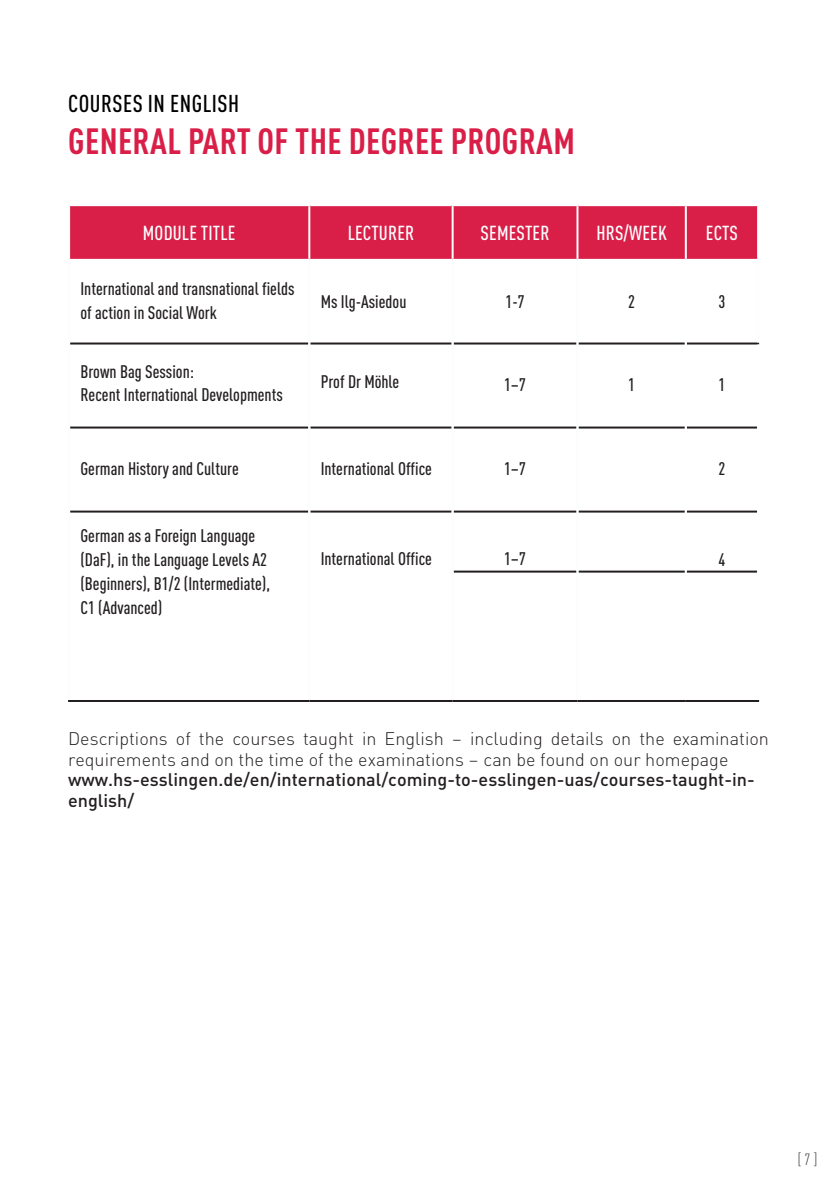
<style>
.page{position:relative;width:840px;height:1191px;background:#fff}
.page>*{position:absolute;margin:0;border:0;box-sizing:border-box;transform-origin:0 0}
.t1{font:700 condensed 36px "DIN Pro";letter-spacing:.01em;color:#d91e47}
.t2{font:500 condensed 24px "DIN Pro";letter-spacing:.02em;color:#000}
.t3{font:500 condensed 20px "DIN Pro";letter-spacing:.01em;color:#fbfdfe}
.t4{font:500 condensed 18px/24px "DIN Pro";color:#231f20}
.t5{font:300 18px/21px "DIN Pro";color:#231f20}
.t6{font:500 18px/21px "DIN Pro";color:#231f20}
.t7{font:300 condensed 16px "DIN Pro";color:#231f20}
</style>
<div class="page">
<div style="left:70px;top:206px;width:686px;height:53px;background:#d91e47"></div>
<svg style="left:70px;top:344px;width:686px;height:229px"></svg>
<hr style="left:70px;top:342px;width:238px;height:2px;background:#231f20">
<hr style="left:310px;top:342px;width:141px;height:2px;background:#231f20">
<hr style="left:453px;top:342px;width:123px;height:2px;background:#231f20">
<hr style="left:578px;top:342px;width:106px;height:2px;background:#231f20">
<hr style="left:686px;top:342px;width:72px;height:2px;background:#231f20">
<hr style="left:70px;top:426px;width:238px;height:2px;background:#231f20">
<hr style="left:310px;top:426px;width:141px;height:2px;background:#231f20">
<hr style="left:453px;top:426px;width:123px;height:2px;background:#231f20">
<hr style="left:578px;top:426px;width:106px;height:2px;background:#231f20">
<hr style="left:686px;top:426px;width:70px;height:2px;background:#231f20">
<hr style="left:70px;top:510px;width:238px;height:2px;background:#231f20">
<hr style="left:310px;top:510px;width:141px;height:2px;background:#231f20">
<hr style="left:453px;top:510px;width:123px;height:2px;background:#231f20">
<hr style="left:578px;top:510px;width:106px;height:2px;background:#231f20">
<hr style="left:686px;top:510px;width:70px;height:2px;background:#231f20">
<hr style="left:453px;top:570px;width:123px;height:2px;background:#231f20">
<hr style="left:578px;top:570px;width:106px;height:2px;background:#231f20">
<hr style="left:686px;top:570px;width:70px;height:2px;background:#231f20">
<hr style="left:68px;top:700px;width:241px;height:2px;background:#231f20">
<hr style="left:309px;top:700px;width:143px;height:2px;background:#231f20">
<hr style="left:452px;top:700px;width:125px;height:2px;background:#231f20">
<hr style="left:577px;top:700px;width:108px;height:2px;background:#231f20">
<hr style="left:685px;top:700px;width:73px;height:2px;background:#231f20">
<hr style="left:684px;top:206px;width:2px;height:53px;background:#fff">
<hr style="left:684px;top:343px;width:2px;height:84px;background:#fff">
<hr style="left:684px;top:427px;width:2px;height:84px;background:#fff">
<hr style="left:684px;top:511px;width:2px;height:60px;background:#fff">
<hr style="left:451px;top:204px;width:127px;height:2px;background:#fbfdfe">
<hr style="left:451px;top:206px;width:2px;height:53px;background:#fbfdfe">
<hr style="left:576px;top:206px;width:2px;height:53px;background:#fbfdfe">
<hr style="left:451px;top:261px;width:2px;height:82px;background:#fbfdfe">
<hr style="left:576px;top:261px;width:2px;height:82px;background:#fbfdfe">
<hr style="left:451px;top:343px;width:2px;height:84px;background:#fbfdfe">
<hr style="left:576px;top:343px;width:2px;height:84px;background:#fbfdfe">
<hr style="left:451px;top:427px;width:2px;height:84px;background:#fbfdfe">
<hr style="left:576px;top:427px;width:2px;height:84px;background:#fbfdfe">
<hr style="left:451px;top:511px;width:2px;height:60px;background:#fbfdfe">
<hr style="left:576px;top:511px;width:2px;height:60px;background:#fbfdfe">
<hr style="left:451px;top:571px;width:2px;height:129px;background:#fbfdfe">
<hr style="left:576px;top:571px;width:2px;height:129px;background:#fbfdfe">
<hr style="left:68px;top:204px;width:242px;height:2px;background:#fbfdfe">
<hr style="left:68px;top:206px;width:2px;height:53px;background:#fbfdfe">
<hr style="left:308px;top:206px;width:2px;height:53px;background:#fbfdfe">
<hr style="left:68px;top:261px;width:2px;height:82px;background:#fbfdfe">
<hr style="left:308px;top:261px;width:2px;height:82px;background:#fbfdfe">
<hr style="left:68px;top:343px;width:2px;height:84px;background:#fbfdfe">
<hr style="left:308px;top:343px;width:2px;height:84px;background:#fbfdfe">
<hr style="left:68px;top:427px;width:2px;height:84px;background:#fbfdfe">
<hr style="left:308px;top:427px;width:2px;height:84px;background:#fbfdfe">
<hr style="left:68px;top:511px;width:2px;height:60px;background:#fbfdfe">
<hr style="left:308px;top:511px;width:2px;height:60px;background:#fbfdfe">
<hr style="left:68px;top:571px;width:2px;height:129px;background:#fbfdfe">
<hr style="left:308px;top:571px;width:2px;height:129px;background:#fbfdfe">
<hr style="left:68px;top:259px;width:241px;height:2px;background:#fbfdfe">
<hr style="left:309px;top:259px;width:143px;height:2px;background:#fbfdfe">
<hr style="left:452px;top:259px;width:125px;height:2px;background:#fbfdfe">
<hr style="left:577px;top:259px;width:108px;height:2px;background:#fbfdfe">
<hr style="left:685px;top:259px;width:73px;height:2px;background:#fbfdfe">
<hr style="left:756px;top:261px;width:2px;height:81px;background:#fbfdfe">
<h2 class="t2" style="left:68px;top:86px;width:172px">COURSES IN ENGLISH</h2>
<h1 class="t1" style="left:68px;top:115px;width:508px">GENERAL PART OF THE DEGREE PROGRAM</h1>
<p class="t3" style="left:143px;top:219px;width:94px">MODULE TITLE</p>
<p class="t3" style="left:347px;top:219px;width:68px">LECTURER</p>
<p class="t3" style="left:480px;top:219px;width:70px">SEMESTER</p>
<p class="t3" style="left:596px;top:219px;width:72px">HRS/WEEK</p>
<p class="t3" style="left:705px;top:219px;width:34px">ECTS</p>
<p class="t4" style="left:80px;top:275px;width:215px">International and transnational fields of action in Social Work</p>
<p class="t4" style="left:320px;top:288px;width:87px">Ms Ilg-Asiedou</p>
<p class="t4" style="left:505px;top:288px;width:21px">1-7</p>
<p class="t4" style="left:628px;top:288px;width:8px">2</p>
<p class="t4" style="left:718px;top:288px;width:8px">3</p>
<p class="t4" style="left:80px;top:359px;width:204px;line-height:22.8px">Brown Bag Session:<br>Recent International Developments</p>
<p class="t4" style="left:320px;top:369px;width:80px">Prof Dr Möhle</p>
<p class="t4" style="left:504px;top:371px;width:23px">1–7</p>
<p class="t4" style="left:628px;top:371px;width:8px">1</p>
<p class="t4" style="left:718px;top:371px;width:8px">1</p>
<p class="t4" style="left:80px;top:455px;width:160px">German History and Culture</p>
<p class="t4" style="left:320px;top:455px;width:113px">International Office</p>
<p class="t4" style="left:504px;top:455px;width:23px">1–7</p>
<p class="t4" style="left:718px;top:455px;width:8px">2</p>
<p class="t4" style="left:80px;top:522px;width:191px">German as a Foreign Language (DaF), in the Language Levels A2 (Beginners), B1/2 (Intermediate),<br>C1 (Advanced)</p>
<p class="t4" style="left:320px;top:545px;width:113px">International Office</p>
<p class="t4" style="left:504px;top:545px;width:23px">1–7</p>
<p class="t4" style="left:718px;top:546px;width:8px">4</p>
<p class="t5" style="left:68px;top:726px;width:702px">Descriptions of the courses taught in English – including details on the examination requirements and on the time of the examinations – can be found on our homepage</p>
<p class="t6" style="left:68px;top:768px;width:687px">www.hs-esslingen.de/en/international/coming-to-esslingen-uas/courses-taught-in&shy;english/</p>
<p class="t7" style="left:797px;top:1148px;width:21px">[ 7 ]</p>
</div>
